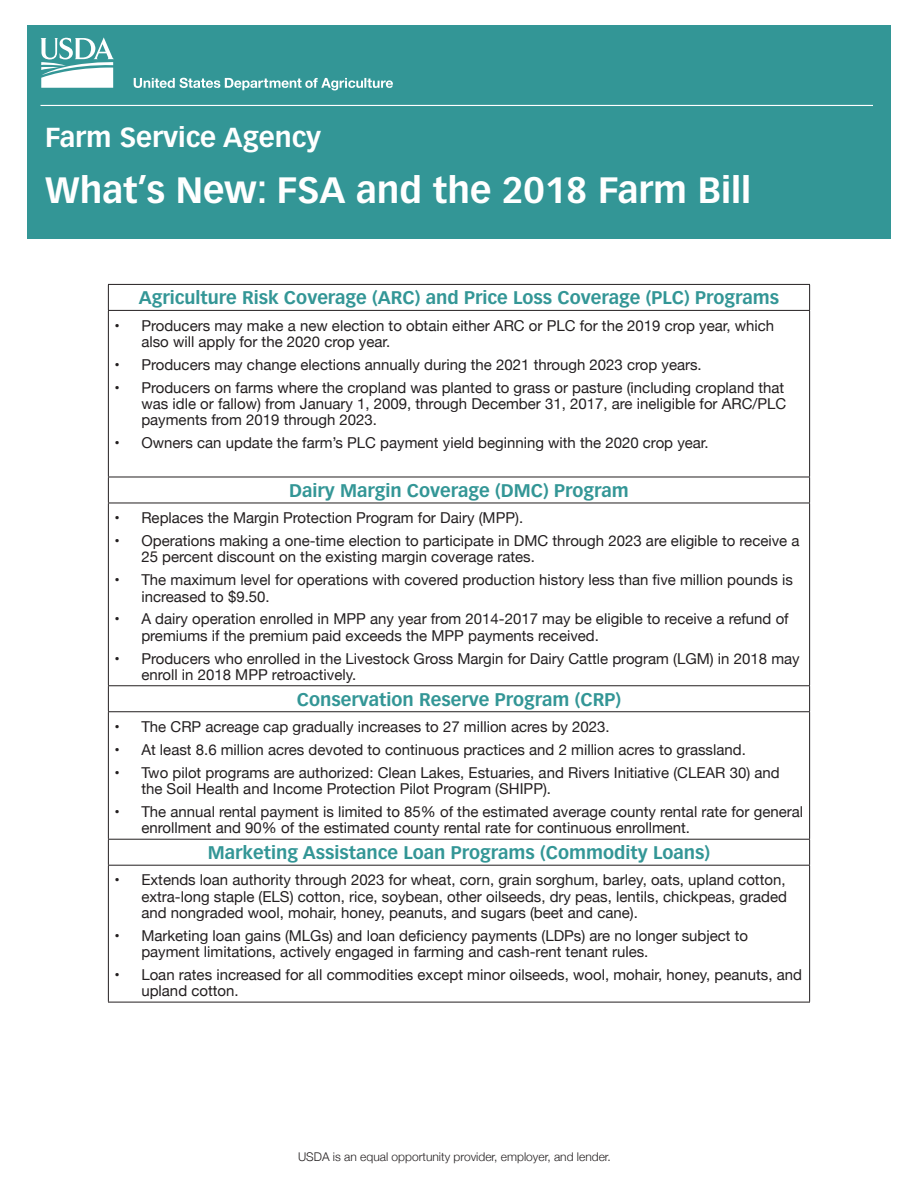
<style>
.page{position:relative;width:918px;height:1188px;background:#fff}
.page>*{position:absolute;margin:0;border:0;box-sizing:border-box;transform-origin:0 0}
.t1{font:700 36px "Vectora LT Pro";color:#fff}
.t2{font:700 27px "Vectora LT Pro";color:#fff}
.t3{font:700 18px "Vectora LT Pro";color:#339696}
.t4{font:15px/16.2px "Helvetica Neue";color:#231f20}
.t5{font:300 12px "Helvetica Neue";color:#231f20}
</style>
<div class="page">
<div style="left:27px;top:25px;width:864px;height:214px;background:#339696"></div>
<svg style="left:41px;top:37px;width:73px;height:51px"></svg>
<svg style="left:134px;top:78px;width:259px;height:12px"></svg>
<hr style="left:40px;top:105px;width:833px;height:1px;background:#fff">
<hr style="left:108px;top:284px;width:702px;height:1px;background:#231f20">
<svg style="left:108px;top:285px;width:1px;height:25px"></svg>
<svg style="left:809px;top:285px;width:1px;height:25px"></svg>
<hr style="left:108px;top:310px;width:702px;height:1px;background:#231f20">
<hr style="left:108px;top:311px;width:1px;height:166px;background:#231f20">
<hr style="left:809px;top:311px;width:1px;height:166px;background:#231f20">
<hr style="left:108px;top:477px;width:702px;height:1px;background:#231f20">
<svg style="left:108px;top:477px;width:1px;height:26px"></svg>
<svg style="left:809px;top:477px;width:1px;height:26px"></svg>
<hr style="left:108px;top:503px;width:702px;height:1px;background:#231f20">
<hr style="left:108px;top:503px;width:1px;height:182px;background:#231f20">
<hr style="left:809px;top:503px;width:1px;height:182px;background:#231f20">
<hr style="left:108px;top:685px;width:702px;height:1px;background:#231f20">
<svg style="left:108px;top:686px;width:1px;height:25px"></svg>
<svg style="left:809px;top:686px;width:1px;height:25px"></svg>
<hr style="left:108px;top:711px;width:702px;height:1px;background:#231f20">
<hr style="left:108px;top:712px;width:1px;height:127px;background:#231f20">
<hr style="left:809px;top:712px;width:1px;height:127px;background:#231f20">
<hr style="left:108px;top:839px;width:702px;height:1px;background:#231f20">
<svg style="left:108px;top:840px;width:1px;height:25px"></svg>
<svg style="left:809px;top:840px;width:1px;height:25px"></svg>
<hr style="left:108px;top:865px;width:702px;height:1px;background:#231f20">
<hr style="left:108px;top:866px;width:1px;height:136px;background:#231f20">
<hr style="left:809px;top:866px;width:1px;height:136px;background:#231f20">
<hr style="left:108px;top:1002px;width:702px;height:1px;background:#231f20">
<p class="t2" style="left:45px;top:121px;width:278px">Farm Service Agency</p>
<p class="t1" style="left:45px;top:168px;width:708px">What’s New: FSA and the 2018 Farm Bill</p>
<p class="t3" style="left:139px;top:287px;width:642px">Agriculture Risk Coverage (ARC) and Price Loss Coverage (PLC) Programs</p>
<p class="t4" style="left:141px;top:318px;width:634px;text-indent:-27px">• Producers may make a new election to obtain either ARC or PLC for the 2019 crop year, which also will apply for the 2020 crop year.</p>
<p class="t4" style="left:114px;top:357px;width:589px">• Producers may change elections annually during the 2021 through 2023 crop years.</p>
<p class="t4" style="left:141px;top:380px;width:647px;text-indent:-27px">• Producers on farms where the cropland was planted to grass or pasture (including cropland that was idle or fallow) from January 1, 2009, through December 31, 2017, are ineligible for ARC/PLC payments from 2019 through 2023.</p>
<p class="t4" style="left:114px;top:435px;width:596px">• Owners can update the farm’s PLC payment yield beginning with the 2020 crop year.</p>
<p class="t3" style="left:289px;top:480px;width:341px">Dairy Margin Coverage (DMC) Program</p>
<p class="t4" style="left:114px;top:511px;width:410px">• Replaces the Margin Protection Program for Dairy (MPP).</p>
<p class="t4" style="left:141px;top:534px;width:660px;text-indent:-27px">• Operations making a one-time election to participate in DMC through 2023 are eligible to receive a<br>25 percent discount on the existing margin coverage rates.</p>
<p class="t4" style="left:141px;top:573px;width:653px;text-indent:-27px">• The maximum level for operations with covered production history less than five million pounds is increased to $9.50.</p>
<p class="t4" style="left:141px;top:612px;width:649px;text-indent:-27px">• A dairy operation enrolled in MPP any year from 2014-2017 may be eligible to receive a refund of premiums if the premium paid exceeds the MPP payments received.</p>
<p class="t4" style="left:141px;top:651px;width:660px;text-indent:-27px">• Producers who enrolled in the Livestock Gross Margin for Dairy Cattle program (LGM) in 2018 may enroll in 2018 MPP retroactively.</p>
<p class="t3" style="left:297px;top:688px;width:326px">Conservation Reserve Program (CRP)</p>
<p class="t4" style="left:114px;top:719px;width:497px">• The CRP acreage cap gradually increases to 27 million acres by 2023.</p>
<p class="t4" style="left:114px;top:742px;width:633px">• At least 8.6 million acres devoted to continuous practices and 2 million acres to grassland.</p>
<p class="t4" style="left:141px;top:765px;width:640px;text-indent:-27px">• Two pilot programs are authorized: Clean Lakes, Estuaries, and Rivers Initiative (CLEAR 30) and the Soil Health and Income Protection Pilot Program (SHIPP).</p>
<p class="t4" style="left:141px;top:804px;width:663px;text-indent:-27px">• The annual rental payment is limited to 85% of the estimated average county rental rate for general enrollment and 90% of the estimated county rental rate for continuous enrollment.</p>
<p class="t3" style="left:208px;top:842px;width:504px">Marketing Assistance Loan Programs (Commodity Loans)</p>
<p class="t4" style="left:141px;top:873px;width:647px;text-align:justify;text-indent:-27px">• Extends loan authority through 2023 for wheat, corn, grain sorghum, barley, oats, upland cotton, extra-long staple (ELS) cotton, rice, soybean, other oilseeds, dry peas, lentils, chickpeas, graded and nongraded wool, mohair, honey, peanuts, and sugars (beet and cane).</p>
<p class="t4" style="left:141px;top:928px;width:608px;text-indent:-27px">• Marketing loan gains (MLGs) and loan deficiency payments (LDPs) are no longer subject to payment limitations, actively engaged in farming and cash-rent tenant rules.</p>
<p class="t4" style="left:141px;top:967px;width:662px;text-indent:-27px">• Loan rates increased for all commodities except minor oilseeds, wool, mohair, honey, peanuts, and upland cotton.</p>
<p class="t5" style="left:298px;top:1147px;width:314px">USDA is an equal opportunity provider, employer, and lender.</p>
</div>
